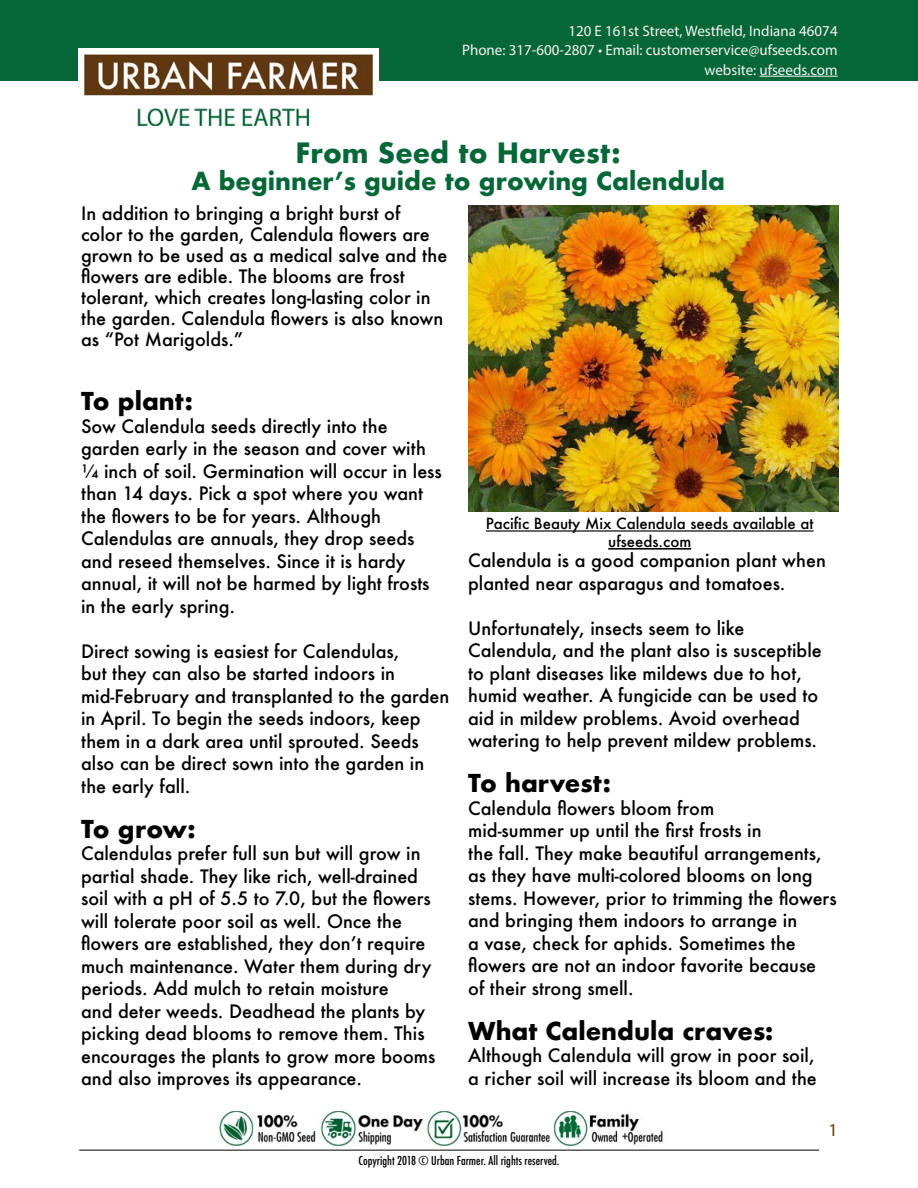
<style>
.page{position:relative;width:918px;height:1188px;background:#fff}
.page>*{position:absolute;margin:0;border:0;box-sizing:border-box;transform-origin:0 0}
.t1{font:700 27.3px "Futura";color:#056738}
.t2{font:700 24.3px "Futura";color:#056738}
.t3{font:700 24px "Futura";color:#000}
.t4{font:500 18px/22.5px "Futura";color:#000}
.t5{font:18px "Myriad Pro";color:#603812}
.t6{font:15.15px/19.5px "Myriad Pro";color:#f5f3f1;text-align:right}
.t7{font:500 15px/18px "Futura";color:#000;text-align:center}
.t8{font:500 condensed 12px "Futura";color:#000}
</style>
<div class="page">
<hr style="left:79px;top:1150px;width:740px;height:1px;background:#000">
<img style="left:468px;top:205px;width:371px;height:307px">
<div style="left:0;top:0;width:918px;height:81px;background:#056738"></div>
<hr style="left:760px;top:76px;width:78px;height:1px;background:#f5f3f1">
<img style="left:218px;top:1111px;width:445px;height:36px">
<hr style="left:608px;top:548px;width:83px;height:1px;background:#000">
<hr style="left:486px;top:530px;width:328px;height:2px;background:#000">
<img style="left:79px;top:48px;width:300px;height:77px">
<p class="t6" style="left:462px;top:21px;width:377px">120 E 161st Street, Westfield, Indiana 46074<br>Phone: 317-600-2807 • Email: customerservice@ufseeds.com website: ufseeds.com</p>
<h1 class="t1" style="left:296px;top:133px;width:327px">From Seed to Harvest:</h1>
<h2 class="t2" style="left:191px;top:164px;width:535px">A beginner’s guide to growing Calendula</h2>
<p class="t4" style="left:81px;top:202px;width:368px;line-height:21px">In addition to bringing a bright burst of<br>color to the garden, Calendula flowers are grown to be used as a medical salve and the flowers are edible. The blooms are frost tolerant, which creates long-lasting color in the garden. Calendula flowers is also known as “Pot Marigolds.”</p>
<h3 class="t3" style="left:81px;top:384px;width:114px">To plant:</h3>
<p class="t4" style="left:81px;top:415px;width:362px">Sow Calendula seeds directly into the garden early in the season and cover with ¼ inch of soil. Germination will occur in less than 14 days. Pick a spot where you want the flowers to be for years. Although Calendulas are annuals, they drop seeds and reseed themselves. Since it is hardy annual, it will not be harmed by light frosts in the early spring.</p>
<p class="t4" style="left:81px;top:640px;width:370px">Direct sowing is easiest for Calendulas,<br>but they can also be started indoors in mid-February and transplanted to the garden in April. To begin the seeds indoors, keep them in a dark area until sprouted. Seeds also can be direct sown into the garden in the early fall.</p>
<h3 class="t3" style="left:81px;top:811px;width:116px">To grow:</h3>
<p class="t4" style="left:81px;top:842px;width:356px">Calendulas prefer full sun but will grow in partial shade. They like rich, well-drained soil with a pH of 5.5 to 7.0, but the flowers will tolerate poor soil as well. Once the flowers are established, they don’t require much maintenance. Water them during dry periods. Add mulch to retain moisture<br>and deter weeds. Deadhead the plants by picking dead blooms to remove them. This encourages the plants to grow more booms and also improves its appearance.</p>
<p class="t7" style="left:486px;top:514px;width:329px">Pacific Beauty Mix Calendula seeds available at ufseeds.com</p>
<p class="t4" style="left:468px;top:549px;width:359px">Calendula is a good companion plant when planted near asparagus and tomatoes.</p>
<p class="t4" style="left:468px;top:616px;width:355px">Unfortunately, insects seem to like Calendula, and the plant also is susceptible to plant diseases like mildews due to hot, humid weather. A fungicide can be used to aid in mildew problems. Avoid overhead watering to help prevent mildew problems.</p>
<h3 class="t3" style="left:468px;top:766px;width:144px">To harvest:</h3>
<p class="t4" style="left:468px;top:796px;width:370px">Calendula flowers bloom from<br>mid-summer up until the first frosts in<br>the fall. They make beautiful arrangements, as they have multi-colored blooms on long stems. However, prior to trimming the flowers and bringing them indoors to arrange in<br>a vase, check for aphids. Sometimes the flowers are not an indoor favorite because of their strong smell.</p>
<h3 class="t3" style="left:468px;top:1013px;width:307px">What Calendula craves:</h3>
<p class="t4" style="left:468px;top:1044px;width:350px">Although Calendula will grow in poor soil, a richer soil will increase its bloom and the</p>
<p class="t5" style="left:828px;top:1119px;width:11px">1</p>
<p class="t8" style="left:359px;top:1153px;width:202px">Copyright 2018 © Urban Farmer. All rights reserved.</p>
</div>
